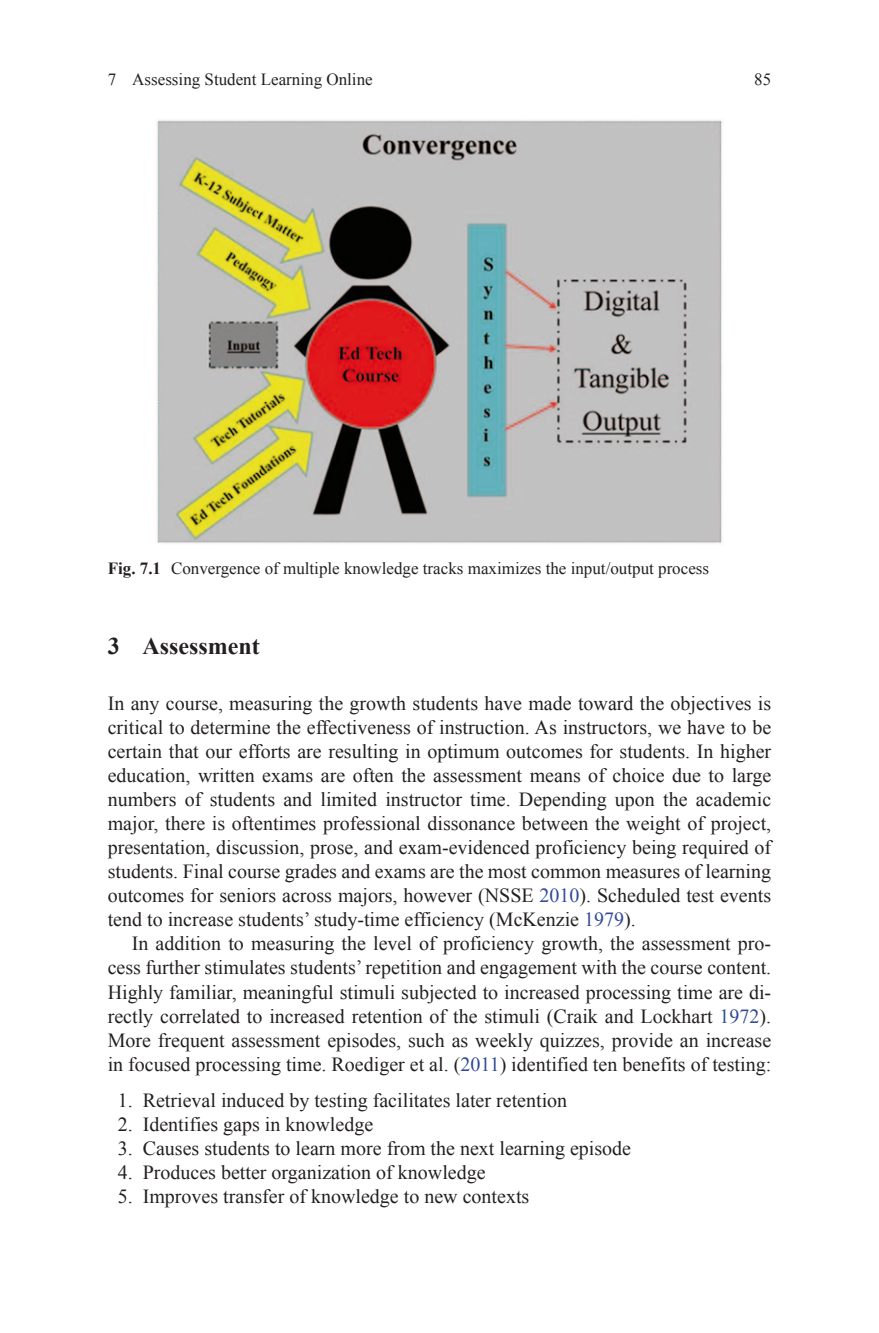
<style>
.page{position:relative;width:879px;height:1333px;background:#fff}
.page>*{position:absolute;margin:0;border:0;box-sizing:border-box;transform-origin:0 0}
.t1{font:700 24px "Times New Roman";color:#231f20}
.t2{font:20px/24px "Times New Roman";color:#231f20;text-align:justify}
.t3{font:17px "Times New Roman";color:#231f20}
.s1{font-weight:700}
.s2{color:#324a97}
</style>
<div class="page">
<img style="left:156px;top:119px;width:567px;height:425px">
<p class="t3" style="left:108px;top:68px;width:266px">7 Assessing Student Learning Online</p>
<p class="t3" style="left:754px;top:68px;width:18px">85</p>
<p class="t3" style="left:108px;top:556px;width:603px"><span class="s1">Fig. 7.1</span> Convergence of multiple knowledge tracks maximizes the input/output process</p>
<p class="t1" style="left:108px;top:629px;width:153px">3 Assessment</p>
<p class="t2" style="left:108px;top:691px;width:665px">In any course, measuring the growth students have made toward the objectives is critical to determine the effectiveness of instruction. As instructors, we have to be certain that our efforts are resulting in optimum outcomes for students. In higher education, written exams are often the assessment means of choice due to large numbers of students and limited instructor time. Depending upon the academic major, there is oftentimes professional dissonance between the weight of project, presentation, discussion, prose, and exam-evidenced proficiency being required of students. Final course grades and exams are the most common measures of learning outcomes for seniors across majors, however (NSSE <span class="s2">2010</span>). Scheduled test events tend to increase students’ study-time efficiency (McKenzie <span class="s2">1979</span>).</p>
<p class="t2" style="left:108px;top:931px;width:665px;text-indent:24px">In addition to measuring the level of proficiency growth, the assessment pro&shy;cess further stimulates students’ repetition and engagement with the course content.<br>Highly familiar, meaningful stimuli subjected to increased processing time are di&shy;rectly correlated to increased retention of the stimuli (Craik and Lockhart <span class="s2">1972</span>).<br>More frequent assessment episodes, such as weekly quizzes, provide an increase in focused processing time. Roediger et al. (<span class="s2">2011</span>) identified ten benefits of testing:</p>
<p class="t2" style="left:118px;top:1087px;width:451px">1. Retrieval induced by testing facilitates later retention</p>
<p class="t2" style="left:118px;top:1111px;width:257px">2. Identifies gaps in knowledge</p>
<p class="t2" style="left:118px;top:1135px;width:515px">3. Causes students to learn more from the next learning episode</p>
<p class="t2" style="left:118px;top:1159px;width:369px">4. Produces better organization of knowledge</p>
<p class="t2" style="left:118px;top:1183px;width:413px">5. Improves transfer of knowledge to new contexts</p>
</div>
